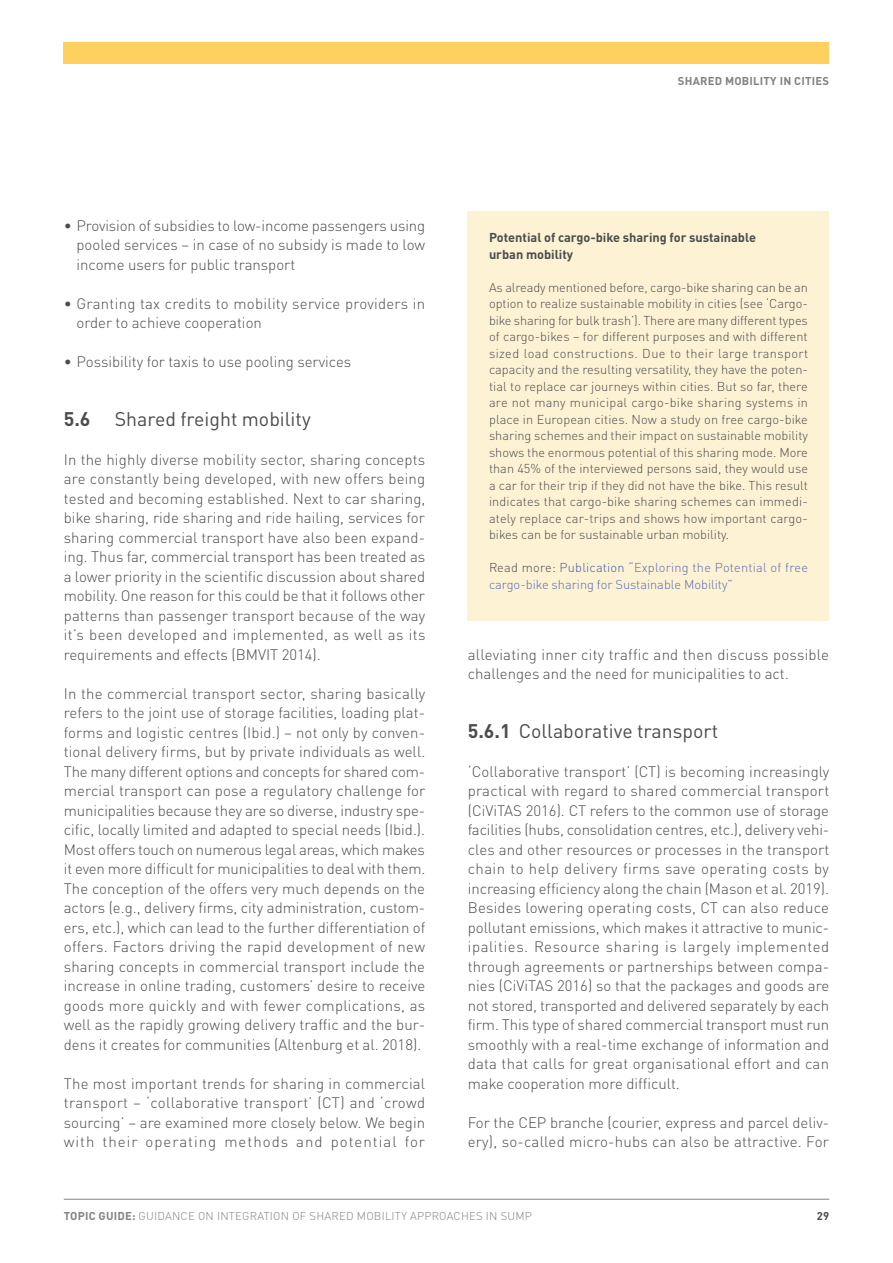
<style>
.page{position:relative;width:893px;height:1263px;background:#fff}
.page>*{position:absolute;margin:0;border:0;box-sizing:border-box;transform-origin:0 0}
.Head_3_Regular_13pt{font:19.5px "DIN Pro";color:#4b4c4d}
.Copy_Light_10pt_ZAB{font:300 15px/19.5px "DIN Pro";color:#4b4c4d;text-align:justify}
.Copy_BOX_TAB_Light_8{font:300 12.75px/16.5px "DIN Pro";color:#4b4c4d;text-align:justify}
.Copy_BOX_TAB_Light_8-2{font:300 12.75px/16.5px "DIN Pro";letter-spacing:.005em;color:#586cb4}
.Copy_BOX_TAB_Light_8-3{font:700 12.75px/16.5px "DIN Pro";color:#4b4c4d}
.t1{font:300 11.25px "DIN Pro";letter-spacing:.02em;color:#808285}
.t2{font:700 11.25px "DIN Pro";color:#808285}
.t3{font:700 11.25px "DIN Pro";color:#4b4c4d}
.s1{font-weight:700}
.s2{color:#4b4c4d}
.s3{color:#385caa}
</style>
<div class="page">
<hr style="left:64px;top:1199px;width:765px;height:1px;background:#808285">
<div style="left:64px;top:43px;width:765px;height:21px;background:#fed060"></div>
<div style="left:468px;top:211px;width:361px;height:410px;background:#fef2d4"></div>
<p class="t2" style="left:678px;top:72px;width:16px">Shared</p>
<p class="t2" style="left:725px;top:72px;width:17px">Mobility</p>
<p class="t2" style="left:780px;top:72px;width:29px">in Cities</p>
<p class="Copy_Light_10pt_ZAB" style="left:77px;top:214px;width:350px;text-indent:-13px">• Provision of subsidies to low-income passengers using pooled services – in case of no subsidy is made to low income users for public transport</p>
<p class="Copy_Light_10pt_ZAB" style="left:77px;top:292px;width:350px;text-indent:-13px">• Granting tax credits to mobility service providers in order to achieve cooperation</p>
<p class="Copy_Light_10pt_ZAB" style="left:64px;top:351px;width:289px">• Possibility for taxis to use pooling services</p>
<p class="Head_3_Regular_13pt" style="left:64px;top:403px;width:248px"><span class="s1">5.6</span> Shared freight mobility</p>
<p class="Copy_Light_10pt_ZAB" style="left:64px;top:448px;width:363px">In the highly diverse mobility sector, sharing concepts are constantly being developed, with new offers being tested and becoming established. Next to car sharing, bike sharing, ride sharing and ride hailing, services for sharing commercial transport have also been expand&shy;ing. Thus far, commercial transport has been treated as a lower priority in the scientific discussion about shared mobility. One reason for this could be that it follows other patterns than passenger transport because of the way it’s been developed and implemented, as well as its requirements and effects (BMVIT 2014).</p>
<p class="Copy_Light_10pt_ZAB" style="left:64px;top:682px;width:363px">In the commercial transport sector, sharing basically refers to the joint use of storage facilities, loading plat&shy;forms and logistic centres (Ibid.) – not only by conven&shy;tional delivery firms, but by private individuals as well.<br>The many different options and concepts for shared com&shy;mercial transport can pose a regulatory challenge for municipalities because they are so diverse, industry spe&shy;cific, locally limited and adapted to special needs (Ibid.).<br>Most offers touch on numerous legal areas, which makes it even more difficult for municipalities to deal with them.<br>The conception of the offers very much depends on the actors (e.g., delivery firms, city administration, custom&shy;ers, etc.), which can lead to the further differentiation of offers. Factors driving the rapid development of new sharing concepts in commercial transport include the increase in online trading, customers’ desire to receive goods more quickly and with fewer complications, as well as the rapidly growing delivery traffic and the bur&shy;dens it creates for communities (Altenburg et al. 2018).</p>
<p class="Copy_Light_10pt_ZAB" style="left:64px;top:1072px;width:363px">The most important trends for sharing in commercial transport – ‘collaborative transport’ (CT) and ‘crowd sourcing’ – are examined more closely below. We begin with their operating methods and potential for</p>
<p class="Copy_BOX_TAB_Light_8-3" style="left:489px;top:228px;width:269px">Potential of cargo-bike sharing for sustainable urban mobility</p>
<p class="Copy_BOX_TAB_Light_8" style="left:489px;top:278px;width:321px">As already mentioned before, cargo-bike sharing can be an option to realize sustainable mobility in cities (see ‘Cargo&shy;bike sharing for bulk trash’). There are many different types of cargo-bikes – for different purposes and with different sized load constructions. Due to their large transport capacity and the resulting versatility, they have the poten&shy;tial to replace car journeys within cities. But so far, there are not many municipal cargo-bike sharing systems in place in European cities. Now a study on free cargo-bike sharing schemes and their impact on sustainable mobility shows the enormous potential of this sharing mode. More than 45% of the interviewed persons said, they would use a car for their trip if they did not have the bike. This result indicates that cargo-bike sharing schemes can immedi&shy;ately replace car-trips and shows how important cargo&shy;bikes can be for sustainable urban mobility.</p>
<p class="Copy_BOX_TAB_Light_8-2" style="left:489px;top:558px;width:320px"><span class="s2">Read more:</span> <span class="s3">Publication “</span>Exploring the Potential of free cargo-bike sharing for Sustainable Mobility<span class="s3">”</span></p>
<p class="Copy_Light_10pt_ZAB" style="left:468px;top:643px;width:363px">alleviating inner city traffic and then discuss possible challenges and the need for municipalities to act.</p>
<p class="Head_3_Regular_13pt" style="left:468px;top:715px;width:252px"><span class="s1">5.6.1</span> Collaborative transport</p>
<p class="Copy_Light_10pt_ZAB" style="left:468px;top:760px;width:363px">‘Collaborative transport’ (CT) is becoming increasingly practical with regard to shared commercial transport (CiViTAS 2016). CT refers to the common use of storage facilities (hubs, consolidation centres, etc.), delivery vehi&shy;cles and other resources or processes in the transport chain to help delivery firms save operating costs by increasing efficiency along the chain (Mason et al. 2019).<br>Besides lowering operating costs, CT can also reduce pollutant emissions, which makes it attractive to munic&shy;ipalities. Resource sharing is largely implemented through agreements or partnerships between compa&shy;nies (CiViTAS 2016) so that the packages and goods are not stored, transported and delivered separately by each firm. This type of shared commercial transport must run smoothly with a real-time exchange of information and data that calls for great organisational effort and can make cooperation more difficult.</p>
<p class="Copy_Light_10pt_ZAB" style="left:468px;top:1111px;width:363px">For the CEP branche (courier, express and parcel deliv&shy;ery), so-called micro-hubs can also be attractive. For</p>
<p class="t1" style="left:64px;top:1208px;width:470px"><span class="s1">TOPIC GUIDE:</span> GUIDANCE ON INTEGRATION OF SHARED MOBILITY APPROACHES IN SUMP</p>
<p class="t3" style="left:817px;top:1207px;width:14px">29</p>
</div>
